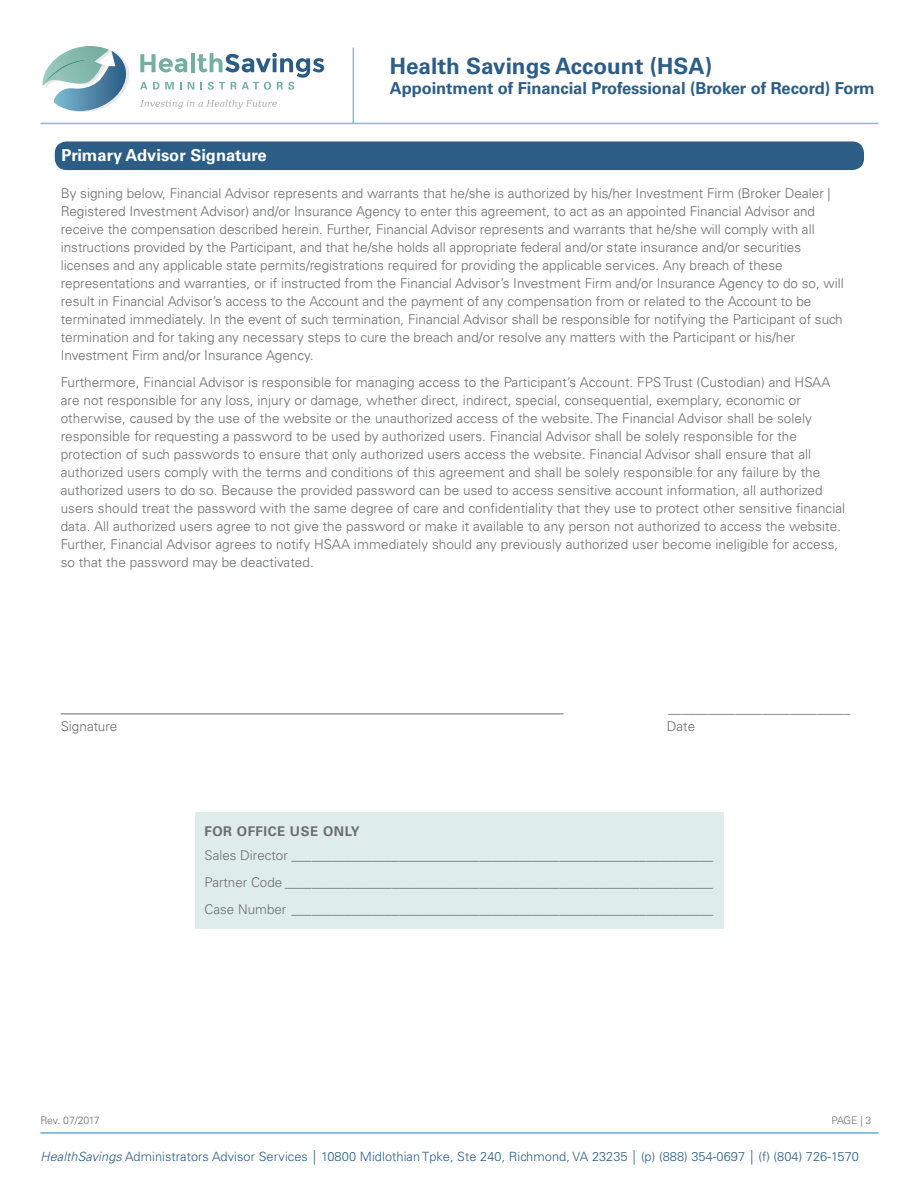
<style>
.page{position:relative;width:918px;height:1188px;background:#fff}
.page>*{position:absolute;margin:0;border:0;box-sizing:border-box;transform-origin:0 0}
.t1{font:700 22.5px "Univers";color:#2c5d86}
.t2{font:700 16.5px "Univers";letter-spacing:-.005em;color:#2c5d86}
.primary_Tab{font:700 16.5px "Univers";color:#fff}
.Body_-_Agreement{font:300 13.5px/18px "Univers";color:#6c6d70}
.t3{font:300 13.35px "Univers";color:#6c6d70}
.t4{font:700 13.35px "Univers";letter-spacing:.04em;color:#6c6d70}
.t5{font:300 12.75px "Univers";letter-spacing:.005em;color:#2c5d86}
.t6{font:300 10.5px "Univers";letter-spacing:-.02em;color:#6c6d70}
.s1{font-style:italic}
.s2{font-size:14.7px}
</style>
<div class="page">
<hr style="left:40px;top:1132px;width:838px;height:2px;background:#7fbed5">
<hr style="left:40px;top:123px;width:838px;height:1px;background:#7fbed5">
<hr style="left:353px;top:48px;width:1px;height:75px;background:#7fbed5">
<svg style="left:140px;top:53px;width:184px;height:37px"></svg>
<svg style="left:42px;top:46px;width:87px;height:66px"></svg>
<svg style="left:140px;top:100px;width:137px;height:9px"></svg>
<hr style="left:61px;top:714px;width:503px;height:1px;background:#6c6d70">
<div style="left:195px;top:812px;width:529px;height:117px;background:#deede9"></div>
<div style="left:56px;top:143px;width:807px;height:26px;background:#2c5d86;border-radius:10px"></div>
<div style="left:55px;top:141px;width:809px;height:29px;border:2px solid #2c5d86;border-radius:10px"></div>
<p class="primary_Tab" style="left:62px;top:145px;width:207px">Primary Advisor Signature</p>
<h1 class="t1" style="left:390px;top:53px;width:324px">Health Savings Account (HSA)</h1>
<p class="t2" style="left:390px;top:78px;width:486px">Appointment of Financial Professional (Broker of Record) Form</p>
<p class="Body_-_Agreement" style="left:61px;top:184px;width:785px">By signing below, Financial Advisor represents and warrants that he/she is authorized by his/her Investment Firm (Broker Dealer | Registered Investment Advisor) and/or Insurance Agency to enter this agreement, to act as an appointed Financial Advisor and receive the compensation described herein. Further, Financial Advisor represents and warrants that he/she will comply with all instructions provided by the Participant, and that he/she holds all appropriate federal and/or state insurance and/or securities licenses and any applicable state permits/registrations required for providing the applicable services. Any breach of these representations and warranties, or if instructed from the Financial Advisor’s Investment Firm and/or Insurance Agency to do so, will result in Financial Advisor’s access to the Account and the payment of any compensation from or related to the Account to be terminated immediately. In the event of such termination, Financial Advisor shall be responsible for notifying the Participant of such termination and for taking any necessary steps to cure the breach and/or resolve any matters with the Participant or his/her Investment Firm and/or Insurance Agency.</p>
<p class="Body_-_Agreement" style="left:61px;top:373px;width:786px">Furthermore, Financial Advisor is responsible for managing access to the Participant’s Account. FPS Trust (Custodian) and HSAA are not responsible for any loss, injury or damage, whether direct, indirect, special, consequential, exemplary, economic or otherwise, caused by the use of the website or the unauthorized access of the website. The Financial Advisor shall be solely responsible for requesting a password to be used by authorized users. Financial Advisor shall be solely responsible for the protection of such passwords to ensure that only authorized users access the website. Financial Advisor shall ensure that all authorized users comply with the terms and conditions of this agreement and shall be solely responsible for any failure by the authorized users to do so. Because the provided password can be used to access sensitive account information, all authorized users should treat the password with the same degree of care and confidentiality that they use to protect other sensitive financial data. All authorized users agree to not give the password or make it available to any person not authorized to access the website.<br>Further, Financial Advisor agrees to notify HSAA immediately should any previously authorized user become ineligible for access, so that the password may be deactivated.</p>
<p class="Body_-_Agreement" style="left:668px;top:699px;width:184px">___________________________</p>
<p class="Body_-_Agreement" style="left:61px;top:717px;width:58px">Signature</p>
<p class="Body_-_Agreement" style="left:667px;top:717px;width:30px">Date</p>
<p class="t4" style="left:205px;top:824px;width:157px">FOR OFFICE USE ONLY</p>
<p class="t3" style="left:205px;top:847px;width:510px">Sales Director _______________________________________________________________</p>
<p class="t3" style="left:205px;top:874px;width:510px">Partner Code ________________________________________________________________</p>
<p class="t3" style="left:205px;top:901px;width:510px">Case Number _______________________________________________________________</p>
<p class="t6" style="left:40px;top:1114px;width:61px">Rev. 07/2017</p>
<p class="t6" style="left:831px;top:1114px;width:42px">PAGE | 3</p>
<p class="t5" style="left:40px;top:1149px;width:820px"><span class="s1">HealthSavings</span> Administrators Advisor Services <span class="s2">|</span> 10800 Midlothian Tpke, Ste 240, Richmond, VA 23235 <span class="s2">|</span> (p) (888) 354-0697 <span class="s2">|</span> (f) (804) 726-1570</p>
</div>
